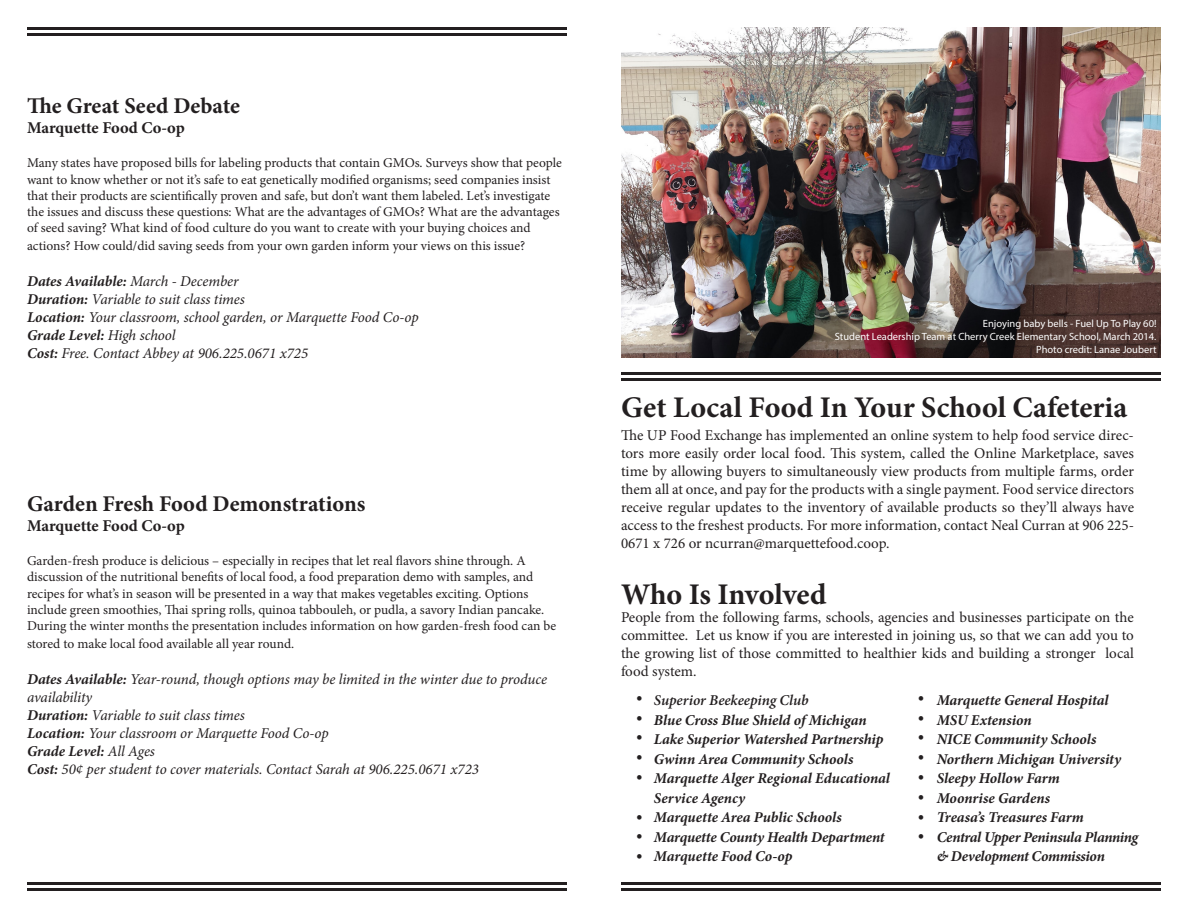
<style>
.page{position:relative;width:1188px;height:918px;background:#fff}
.page>*{position:absolute;margin:0;border:0;box-sizing:border-box;transform-origin:0 0}
.t1{font:700 30px "Minion Pro";color:#231f20}
.t2{font:700 22.5px "Minion Pro";letter-spacing:-.005em;color:#231f20}
.t3{font:700 16.5px "Minion Pro";letter-spacing:-.01em;color:#231f20}
.t4{font:15px/18px "Minion Pro";color:#231f20;text-align:justify}
.t5{font:italic 700 15px/19.5px "Minion Pro";letter-spacing:-.005em;color:#231f20}
.t6{font:italic 15px/18px "Minion Pro";letter-spacing:-.01em;color:#231f20}
.t7{font:italic 700 15px "Minion Pro";letter-spacing:-.025em;color:#231f20}
.t8{font:italic 600 15px "Minion Pro";letter-spacing:-.005em;color:#231f20}
.t9{font:13.5px/16.2px "Minion Pro";color:#231f20}
.t10{font:10.5px "Myriad Pro";color:#fff}
.s1{font-weight:400}
.s2{font-weight:700}
</style>
<div class="page">
<img style="left:621px;top:27px;width:540px;height:331px">
<hr style="left:621px;top:372px;width:540px;height:3px;background:#231f20">
<hr style="left:621px;top:378px;width:540px;height:3px;background:#231f20">
<hr style="left:621px;top:882px;width:540px;height:3px;background:#231f20">
<hr style="left:621px;top:888px;width:540px;height:3px;background:#231f20">
<hr style="left:27px;top:882px;width:540px;height:3px;background:#231f20">
<hr style="left:27px;top:888px;width:540px;height:3px;background:#231f20">
<hr style="left:27px;top:27px;width:540px;height:3px;background:#231f20">
<hr style="left:27px;top:33px;width:540px;height:3px;background:#231f20">
<p class="t2" style="left:27px;top:90px;width:214px">The Great Seed Debate</p>
<p class="t3" style="left:27px;top:116px;width:159px">Marquette Food Co-op</p>
<p class="t9" style="left:27px;top:155px;width:536px">Many states have proposed bills for labeling products that contain GMOs. Surveys show that people want to know whether or not it’s safe to eat genetically modified organisms; seed companies insist that their products are scientifically proven and safe, but don’t want them labeled. Let’s investigate the issues and discuss these questions: What are the advantages of GMOs? What are the advantages of seed saving? What kind of food culture do you want to create with your buying choices and</p>
<p class="t9" style="left:27px;top:238px;width:500px">actions? How could/did saving seeds from your own garden inform your views on this issue?</p>
<p class="t5" style="left:27px;top:271px;width:213px">Dates Available: <span class="s1">March - December</span></p>
<p class="t6" style="left:27px;top:290px;width:219px"><span class="s2">Duration:</span> Variable to suit class times</p>
<p class="t6" style="left:27px;top:308px;width:393px"><span class="s2">Location:</span> Your classroom, school garden, or Marquette Food Co-op</p>
<p class="t5" style="left:27px;top:325px;width:150px">Grade Level: <span class="s1">High school</span></p>
<p class="t6" style="left:27px;top:344px;width:283px"><span class="s2">Cost:</span> Free. Contact Abbey at 906.225.0671 x725</p>
<p class="t2" style="left:27px;top:488px;width:340px">Garden Fresh Food Demonstrations</p>
<p class="t3" style="left:27px;top:514px;width:159px">Marquette Food Co-op</p>
<p class="t9" style="left:27px;top:553px;width:531px">Garden-fresh produce is delicious – especially in recipes that let real flavors shine through. A discussion of the nutritional benefits of local food, a food preparation demo with samples, and recipes for what’s in season will be presented in a way that makes vegetables exciting. Options include green smoothies, Thai spring rolls, quinoa tabbouleh, or pudla, a savory Indian pancake.<br>During the winter months the presentation includes information on how garden-fresh food can be</p>
<p class="t9" style="left:27px;top:636px;width:269px">stored to make local food available all year round.</p>
<p class="t6" style="left:27px;top:670px;width:522px"><span class="s2">Dates Available:</span> Year-round, though options may be limited in the winter due to produce availability</p>
<p class="t6" style="left:27px;top:706px;width:219px"><span class="s2">Duration:</span> Variable to suit class times</p>
<p class="t6" style="left:27px;top:724px;width:303px"><span class="s2">Location:</span> Your classroom or Marquette Food Co-op</p>
<p class="t5" style="left:27px;top:741px;width:129px">Grade Level: <span class="s1">All Ages</span></p>
<p class="t6" style="left:27px;top:760px;width:454px"><span class="s2">Cost:</span> 50¢ per student to cover materials. Contact Sarah at 906.225.0671 x723</p>
<p class="t10" style="left:983px;top:317px;width:175px">Enjoying baby bells - Fuel Up To Play 60!</p>
<p class="t10" style="left:835px;top:330px;width:323px">Student Leadership Team at Cherry Creek Elementary School, March 2014.</p>
<p class="t10" style="left:1036px;top:343px;width:122px">Photo credit: Lanae Joubert</p>
<p class="t1" style="left:621px;top:386px;width:508px">Get Local Food In Your School Cafeteria</p>
<p class="t4" style="left:621px;top:426px;width:515px">The UP Food Exchange has implemented an online system to help food service direc&shy;tors more easily order local food. This system, called the Online Marketplace, saves time by allowing buyers to simultaneously view products from multiple farms, order them all at once, and pay for the products with a single payment. Food service directors receive regular updates to the inventory of available products so they’ll always have access to the freshest products. For more information, contact Neal Curran at 906 225- 0671 x 726 or ncurran@marquettefood.coop.</p>
<p class="t1" style="left:621px;top:573px;width:207px">Who Is Involved</p>
<p class="t4" style="left:621px;top:608px;width:514px">People from the following farms, schools, agencies and businesses participate on the committee. Let us know if you are interested in joining us, so that we can add you to the growing list of those committed to healthier kids and building a stronger local food system.</p>
<p class="t3" style="left:918px;top:685px;width:8px">•</p>
<p class="t3" style="left:918px;top:705px;width:8px">•</p>
<p class="t3" style="left:918px;top:724px;width:8px">•</p>
<p class="t3" style="left:918px;top:744px;width:8px">•</p>
<p class="t3" style="left:918px;top:764px;width:8px">•</p>
<p class="t3" style="left:918px;top:784px;width:8px">•</p>
<p class="t3" style="left:918px;top:804px;width:8px">•</p>
<p class="t3" style="left:918px;top:823px;width:8px">•</p>
<p class="t8" style="left:654px;top:690px;width:156px">Superior Beekeeping Club</p>
<p class="t5" style="left:654px;top:710px;width:214px">Blue Cross Blue Shield of Michigan</p>
<p class="t5" style="left:654px;top:729px;width:231px">Lake Superior Watershed Partnership</p>
<p class="t5" style="left:654px;top:749px;width:201px">Gwinn Area Community Schools</p>
<p class="t5" style="left:654px;top:768px;width:238px">Marquette Alger Regional Educational<br>Service Agency</p>
<p class="t5" style="left:654px;top:807px;width:189px">Marquette Area Public Schools</p>
<p class="t5" style="left:654px;top:827px;width:232px">Marquette County Health Department</p>
<p class="t5" style="left:654px;top:846px;width:140px">Marquette Food Co-op</p>
<p class="t5" style="left:937px;top:690px;width:173px">Marquette General Hospital</p>
<p class="t5" style="left:937px;top:710px;width:97px">MSU Extension</p>
<p class="t5" style="left:937px;top:729px;width:161px">NICE Community Schools</p>
<p class="t5" style="left:937px;top:749px;width:186px">Northern Michigan University</p>
<p class="t5" style="left:937px;top:768px;width:125px">Sleepy Hollow Farm</p>
<p class="t5" style="left:937px;top:788px;width:115px">Moonrise Gardens</p>
<p class="t5" style="left:937px;top:807px;width:149px">Treasa’s Treasures Farm</p>
<p class="t7" style="left:937px;top:826px;width:203px">Central Upper Peninsula Planning</p>
<p class="t7" style="left:937px;top:846px;width:170px">&amp; Development Commission</p>
<p class="t3" style="left:636px;top:685px;width:8px">•</p>
<p class="t3" style="left:636px;top:705px;width:8px">•</p>
<p class="t3" style="left:636px;top:724px;width:8px">•</p>
<p class="t3" style="left:636px;top:744px;width:8px">•</p>
<p class="t3" style="left:636px;top:764px;width:8px">•</p>
<p class="t3" style="left:636px;top:804px;width:8px">•</p>
<p class="t3" style="left:636px;top:823px;width:8px">•</p>
<p class="t3" style="left:636px;top:843px;width:8px">•</p>
</div>
